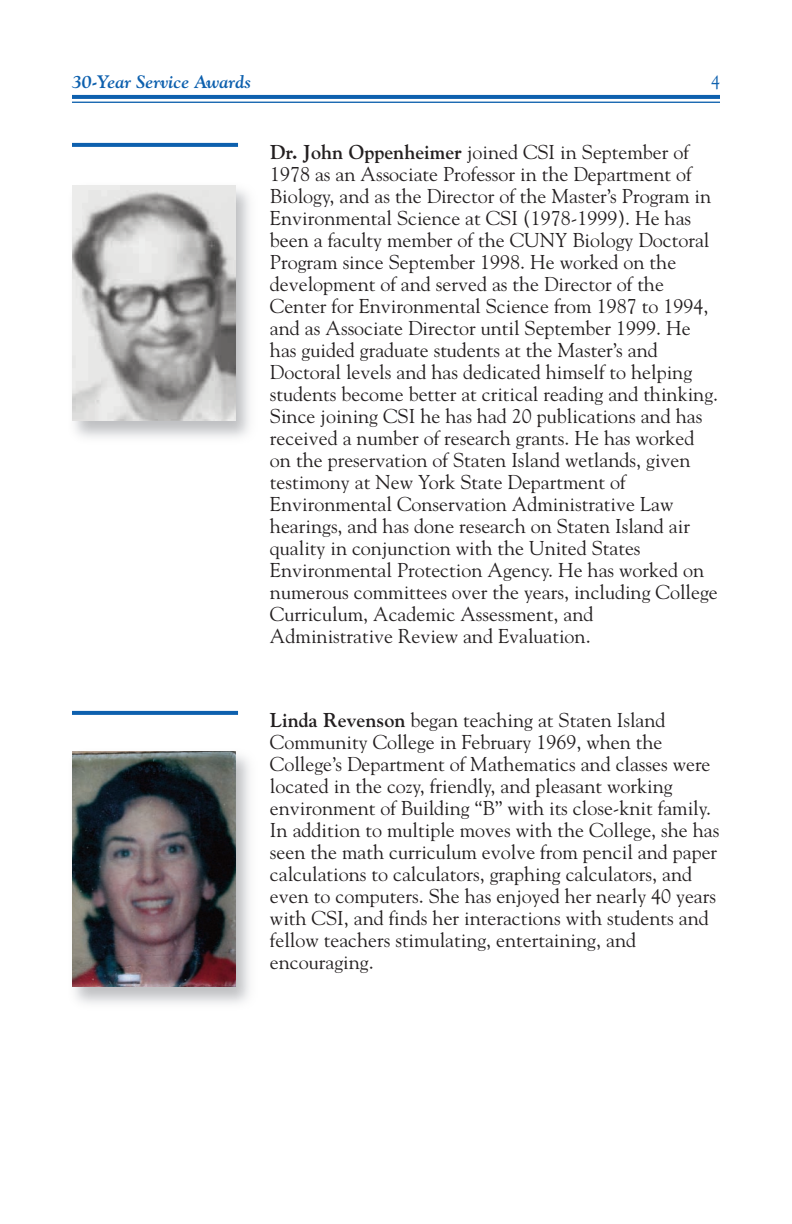
<style>
.page{position:relative;width:792px;height:1224px;background:#fff}
.page>*{position:absolute;margin:0;border:0;box-sizing:border-box;transform-origin:0 0}
.t1{font:20px/22px "Goudy";color:#231f20}
.t2{font:italic 700 18px "Goudy";color:#0d60ae}
.t3{font:18px "Goudy";color:#0d60ae}
.s1{font-weight:700}
</style>
<div class="page">
<svg style="left:72px;top:711px;width:166px;height:4px"></svg>
<svg style="left:72px;top:143px;width:166px;height:4px"></svg>
<svg style="left:72px;top:95px;width:648px;height:4px;background:#1162af"></svg>
<hr style="left:72px;top:102px;width:648px;height:1px;background:#0d60ae">
<img style="left:74px;top:185px;width:176px;height:253px">
<img style="left:72px;top:185px;width:163px;height:236px">
<img style="left:74px;top:751px;width:176px;height:253px">
<img style="left:72px;top:751px;width:163px;height:236px">
<p class="t2" style="left:72px;top:71px;width:181px">30-Year Service Awards</p>
<p class="t3" style="left:711px;top:71px;width:10px">4</p>
<p class="t1" style="left:270px;top:141px;width:450px"><span class="s1">Dr. John Oppenheimer</span> joined CSI in September of 1978 as an Associate Professor in the Department of Biology, and as the Director of the Master’s Program in Environmental Science at CSI (1978-1999). He has been a faculty member of the CUNY Biology Doctoral Program since September 1998. He worked on the development of and served as the Director of the Center for Environmental Science from 1987 to 1994, and as Associate Director until September 1999. He has guided graduate students at the Master’s and Doctoral levels and has dedicated himself to helping students become better at critical reading and thinking.<br>Since joining CSI he has had 20 publications and has received a number of research grants. He has worked on the preservation of Staten Island wetlands, given testimony at New York State Department of Environmental Conservation Administrative Law hearings, and has done research on Staten Island air quality in conjunction with the United States Environmental Protection Agency. He has worked on numerous committees over the years, including College Curriculum, Academic Assessment, and Administrative Review and Evaluation.</p>
<p class="t1" style="left:270px;top:709px;width:451px"><span class="s1">Linda Revenson</span> began teaching at Staten Island Community College in February 1969, when the College’s Department of Mathematics and classes were located in the cozy, friendly, and pleasant working environment of Building “B” with its close-knit family.<br>In addition to multiple moves with the College, she has seen the math curriculum evolve from pencil and paper calculations to calculators, graphing calculators, and even to computers. She has enjoyed her nearly 40 years with CSI, and finds her interactions with students and fellow teachers stimulating, entertaining, and encouraging.</p>
</div>
